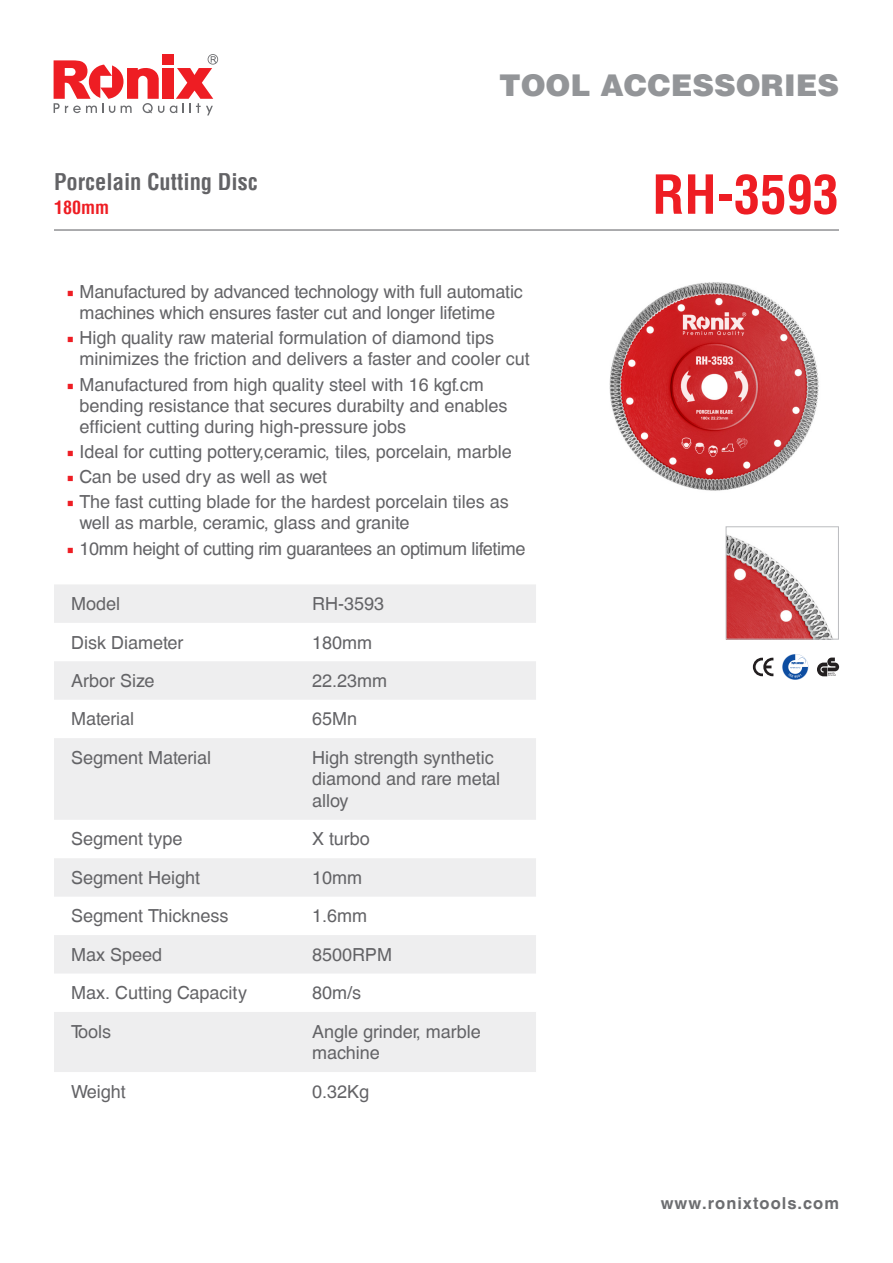
<style>
.page{position:relative;width:893px;height:1263px;background:#fff}
.page>*{position:absolute;margin:0;border:0;box-sizing:border-box;transform-origin:0 0}
.t1{font:700 condensed 52.5px "Helvetica LT";color:#ee1d23}
.t2{font:900 30px "Helvetica LT";color:#939598}
.t3{font:700 condensed 22.5px "Helvetica LT";color:#636366}
.t4{font:18px/21px "Helvetica CE";color:#636366}
.t5{font:18px "Helvetica CE";letter-spacing:-.02em;color:#636366}
.t6{font:700 condensed 18px "Helvetica LT";color:#ee1d23}
.t7{font:700 16.5px "Helvetica CE";letter-spacing:.06em;color:#6c6d70}
.s1{font-family:"Minion Pro";color:#ee1d23}
</style>
<div class="page">
<svg style="left:170px;top:54px;width:48px;height:61px"></svg>
<div style="left:162px;top:68px;width:11px;height:31px;background:#ee1d23"></div>
<svg style="left:54px;top:60px;width:110px;height:53px"></svg>
<div style="left:162px;top:54px;width:11px;height:11px;background:#ee1d23"></div>
<svg style="left:54px;top:585px;width:482px;height:487px;fill:#eeeeef"></svg>
<hr style="left:54px;top:229px;width:785px;height:2px;background:#6c6d70">
<img style="left:609px;top:282px;width:210px;height:209px">
<img style="left:728px;top:535px;width:105px;height:103px">
<div style="left:726px;top:526px;width:113px;height:114px;border:1px solid #bcbdc0"></div>
<svg style="left:782px;top:654px;width:26px;height:26px"></svg>
<svg style="left:753px;top:658px;width:20px;height:18px"></svg>
<svg style="left:817px;top:658px;width:22px;height:18px"></svg>
<p class="t3" style="left:54px;top:167px;width:205px">Porcelain Cutting Disc</p>
<p class="t6" style="left:54px;top:196px;width:57px">180mm</p>
<h2 class="t2" style="left:499px;top:65px;width:341px">TOOL ACCESSORIES</h2>
<p class="t1" style="left:652px;top:162px;width:188px">RH-3593</p>
<p class="t4" style="left:80px;top:281px;width:445px;text-indent:-13px"><span class="s1">■</span> Manufactured by advanced technology with full automatic machines which ensures faster cut and longer lifetime</p>
<p class="t4" style="left:80px;top:328px;width:452px;text-indent:-13px"><span class="s1">■</span> High quality raw material formulation of diamond tips minimizes the friction and delivers a faster and cooler cut</p>
<p class="t4" style="left:80px;top:374px;width:430px;text-indent:-13px"><span class="s1">■</span> Manufactured from high quality steel with 16 kgf.cm bending resistance that secures durabilty and enables efficient cutting during high-pressure jobs</p>
<p class="t4" style="left:67px;top:441px;width:447px"><span class="s1">■</span> Ideal for cutting pottery,ceramic, tiles, porcelain, marble</p>
<p class="t4" style="left:67px;top:466px;width:262px"><span class="s1">■</span> Can be used dry as well as wet</p>
<p class="t4" style="left:80px;top:492px;width:431px;text-indent:-13px"><span class="s1">■</span> The fast cutting blade for the hardest porcelain tiles as well as marble, ceramic, glass and granite</p>
<p class="t5" style="left:67px;top:538px;width:460px"><span class="s1">■</span> 10mm height of cutting rim guarantees an optimum lifetime</p>
<p class="t4" style="left:71px;top:593px;width:51px">Model</p>
<p class="t4" style="left:312px;top:593px;width:74px">RH-3593</p>
<p class="t4" style="left:71px;top:632px;width:114px">Disk Diameter</p>
<p class="t4" style="left:312px;top:632px;width:62px">180mm</p>
<p class="t4" style="left:71px;top:670px;width:85px">Arbor Size</p>
<p class="t4" style="left:312px;top:670px;width:77px">22.23mm</p>
<p class="t4" style="left:71px;top:709px;width:65px">Material</p>
<p class="t4" style="left:312px;top:709px;width:47px">65Mn</p>
<p class="t4" style="left:71px;top:747px;width:142px">Segment Material</p>
<p class="t4" style="left:312px;top:747px;width:190px;line-height:21.6px">High strength synthetic diamond and rare metal alloy</p>
<p class="t4" style="left:71px;top:829px;width:113px">Segment type</p>
<p class="t4" style="left:312px;top:829px;width:59px">X turbo</p>
<p class="t4" style="left:71px;top:867px;width:131px">Segment Height</p>
<p class="t4" style="left:312px;top:867px;width:52px">10mm</p>
<p class="t4" style="left:71px;top:906px;width:159px">Segment Thickness</p>
<p class="t4" style="left:312px;top:906px;width:57px">1.6mm</p>
<p class="t4" style="left:71px;top:944px;width:93px">Max Speed</p>
<p class="t4" style="left:312px;top:944px;width:82px">8500RPM</p>
<p class="t4" style="left:71px;top:982px;width:177px">Max. Cutting Capacity</p>
<p class="t4" style="left:312px;top:982px;width:51px">80m/s</p>
<p class="t4" style="left:71px;top:1021px;width:42px">Tools</p>
<p class="t4" style="left:312px;top:1021px;width:170px;line-height:21.6px">Angle grinder, marble machine</p>
<p class="t4" style="left:71px;top:1081px;width:56px">Weight</p>
<p class="t4" style="left:312px;top:1081px;width:59px">0.32Kg</p>
<p class="t7" style="left:661px;top:1193px;width:180px">www.ronixtools.com</p>
</div>
